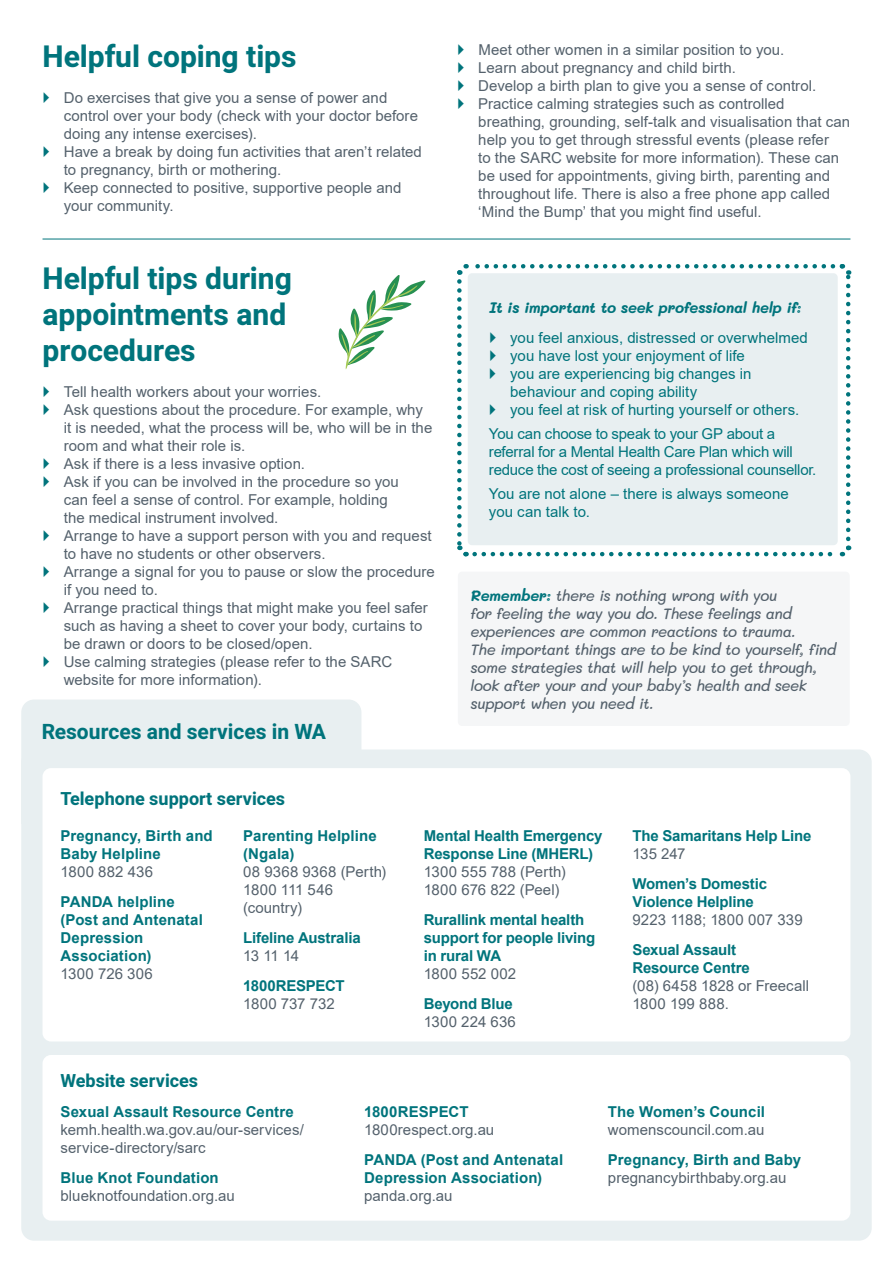
<style>
.page{position:relative;width:893px;height:1263px;background:#fff}
.page>*{position:absolute;margin:0;border:0;box-sizing:border-box;transform-origin:0 0}
.t1{font:700 30px/36px "Heebo";color:#00747c}
.t2{font:700 21px "Heebo";color:#00747c}
.t3{font:700 18px "Heebo";color:#00747c}
.t4{font:15px/18px "Arial";letter-spacing:.005em;color:#54616c}
.t5{font:700 15px/18px "Arial";letter-spacing:-.005em;color:#00747c}
.t6{font:15px/18px "Arial";color:#00747c}
.t7{font:italic 500 15px/18px "Mali";letter-spacing:-.035em;color:#54616c}
.t8{font:italic 700 15px "Mali";letter-spacing:-.025em;color:#00747c}
.s1{font-weight:700;color:#00747c}
</style>
<div class="page">
<div style="left:458px;top:572px;width:392px;height:154px;background:#f5f6f7;border-radius:4px"></div>
<div style="left:21px;top:749px;width:851px;height:492px;background:#e8eff1;border-radius:13px"></div>
<div style="left:21px;top:699px;width:340px;height:125px;background:#e8eff1"></div>
<div style="left:43px;top:1055px;width:807px;height:165px;background:#fff;border-radius:9px"></div>
<div style="left:43px;top:768px;width:807px;height:273px;background:#fff;border-radius:9px"></div>
<svg style="left:338px;top:275px;width:88px;height:94px"></svg>
<hr style="left:43px;top:239px;width:807px;height:1px;background:#00747c">
<svg style="left:457px;top:264px;width:395px;height:293px;background:#e5eef0"></svg>
<h1 class="t1" style="left:43px;top:39px;width:255px">Helpful coping tips</h1>
<p class="t4" style="left:64px;top:88px;width:360px">Do exercises that give you a sense of power and control over your body (check with your doctor before doing any intense exercises).<br>Have a break by doing fun activities that aren’t related to pregnancy, birth or mothering.<br>Keep connected to positive, supportive people and your community.</p>
<h1 class="t1" style="left:43px;top:261px;width:251px">Helpful tips during appointments and procedures</h1>
<p class="t4" style="left:64px;top:382px;width:373px">Tell health workers about your worries.<br>Ask questions about the procedure. For example, why<br>it is needed, what the process will be, who will be in the room and what their role is.<br>Ask if there is a less invasive option.<br>Ask if you can be involved in the procedure so you<br>can feel a sense of control. For example, holding<br>the medical instrument involved.<br>Arrange to have a support person with you and request to have no students or other observers.<br>Arrange a signal for you to pause or slow the procedure if you need to.<br>Arrange practical things that might make you feel safer such as having a sheet to cover your body, curtains to be drawn or doors to be closed/open.<br>Use calming strategies (please refer to the SARC website for more information).</p>
<h2 class="t2" style="left:42px;top:717px;width:286px">Resources and services in WA</h2>
<p class="t3" style="left:60px;top:786px;width:226px">Telephone support services</p>
<p class="t4" style="left:478px;top:40px;width:373px">Meet other women in a similar position to you.<br>Learn about pregnancy and child birth.<br>Develop a birth plan to give you a sense of control.<br>Practice calming strategies such as controlled breathing, grounding, self-talk and visualisation that can help you to get through stressful events (please refer<br>to the SARC website for more information). These can be used for appointments, giving birth, parenting and throughout life. There is also a free phone app called ‘Mind the Bump’ that you might find useful.</p>
<p class="t8" style="left:489px;top:299px;width:314px">It is important to seek professional help if:</p>
<p class="t6" style="left:510px;top:328px;width:299px">you feel anxious, distressed or overwhelmed you have lost your enjoyment of life<br>you are experiencing big changes in behaviour and coping ability<br>you feel at risk of hurting yourself or others.</p>
<p class="t6" style="left:489px;top:424px;width:329px">You can choose to speak to your GP about a referral for a Mental Health Care Plan which will reduce the cost of seeing a professional counsellor.</p>
<p class="t6" style="left:489px;top:484px;width:301px">You are not alone – there is always someone you can talk to.</p>
<p class="t7" style="left:471px;top:586px;width:367px"><span class="s1">Remember:</span> there is nothing wrong with you<br>for feeling the way you do. These feelings and experiences are common reactions to trauma.<br>The important things are to be kind to yourself, find some strategies that will help you to get through, look after your and your baby’s health and seek support when you need it.</p>
<p class="t5" style="left:61px;top:826px;width:154px">Pregnancy, Birth and<br>Baby Helpline</p>
<p class="t4" style="left:61px;top:862px;width:94px">1800 882 436</p>
<p class="t5" style="left:61px;top:892px;width:144px">PANDA helpline (Post and Antenatal<br>Depression<br>Association)</p>
<p class="t4" style="left:61px;top:964px;width:94px">1300 726 306</p>
<p class="t3" style="left:60px;top:1068px;width:139px">Website services</p>
<p class="t5" style="left:243px;top:826px;width:135px">Parenting Helpline (Ngala)</p>
<p class="t4" style="left:243px;top:862px;width:144px">08 9368 9368 (Perth)<br>1800 111 546 (country)</p>
<p class="t5" style="left:243px;top:928px;width:119px">Lifeline Australia</p>
<p class="t4" style="left:243px;top:946px;width:57px">13 11 14</p>
<p class="t5" style="left:243px;top:976px;width:103px">1800RESPECT</p>
<p class="t4" style="left:243px;top:994px;width:93px">1800 737 732</p>
<p class="t5" style="left:424px;top:826px;width:180px">Mental Health Emergency<br>Response Line (MHERL)</p>
<p class="t4" style="left:424px;top:862px;width:143px">1300 555 788 (Perth)<br>1800 676 822 (Peel)</p>
<p class="t5" style="left:424px;top:910px;width:173px">Rurallink mental health support for people living in rural WA</p>
<p class="t4" style="left:424px;top:964px;width:94px">1800 552 002</p>
<p class="t5" style="left:424px;top:994px;width:91px">Beyond Blue</p>
<p class="t4" style="left:424px;top:1012px;width:94px">1300 224 636</p>
<p class="t5" style="left:632px;top:826px;width:180px">The Samaritans Help Line</p>
<p class="t4" style="left:632px;top:844px;width:54px">135 247</p>
<p class="t5" style="left:632px;top:874px;width:136px">Women’s Domestic<br>Violence Helpline</p>
<p class="t4" style="left:632px;top:910px;width:172px">9223 1188; 1800 007 339</p>
<p class="t5" style="left:632px;top:940px;width:119px">Sexual Assault<br>Resource Centre</p>
<p class="t4" style="left:632px;top:976px;width:178px">(08) 6458 1828 or Freecall<br>1800 199 888.</p>
<p class="t5" style="left:61px;top:1102px;width:235px">Sexual Assault Resource Centre</p>
<p class="t4" style="left:61px;top:1120px;width:245px">kemh.health.wa.gov.au/our-services/ service-directory/sarc</p>
<p class="t5" style="left:61px;top:1168px;width:160px">Blue Knot Foundation</p>
<p class="t4" style="left:61px;top:1186px;width:176px">blueknotfoundation.org.au</p>
<p class="t5" style="left:364px;top:1102px;width:106px">1800RESPECT</p>
<p class="t4" style="left:364px;top:1120px;width:132px">1800respect.org.au</p>
<p class="t5" style="left:364px;top:1150px;width:200px">PANDA (Post and Antenatal<br>Depression Association)</p>
<p class="t4" style="left:364px;top:1186px;width:90px">panda.org.au</p>
<p class="t5" style="left:608px;top:1102px;width:159px">The Women’s Council</p>
<p class="t4" style="left:608px;top:1120px;width:158px">womenscouncil.com.au</p>
<p class="t5" style="left:608px;top:1150px;width:195px">Pregnancy, Birth and Baby</p>
<p class="t4" style="left:608px;top:1168px;width:180px">pregnancybirthbaby.org.au</p>
</div>
